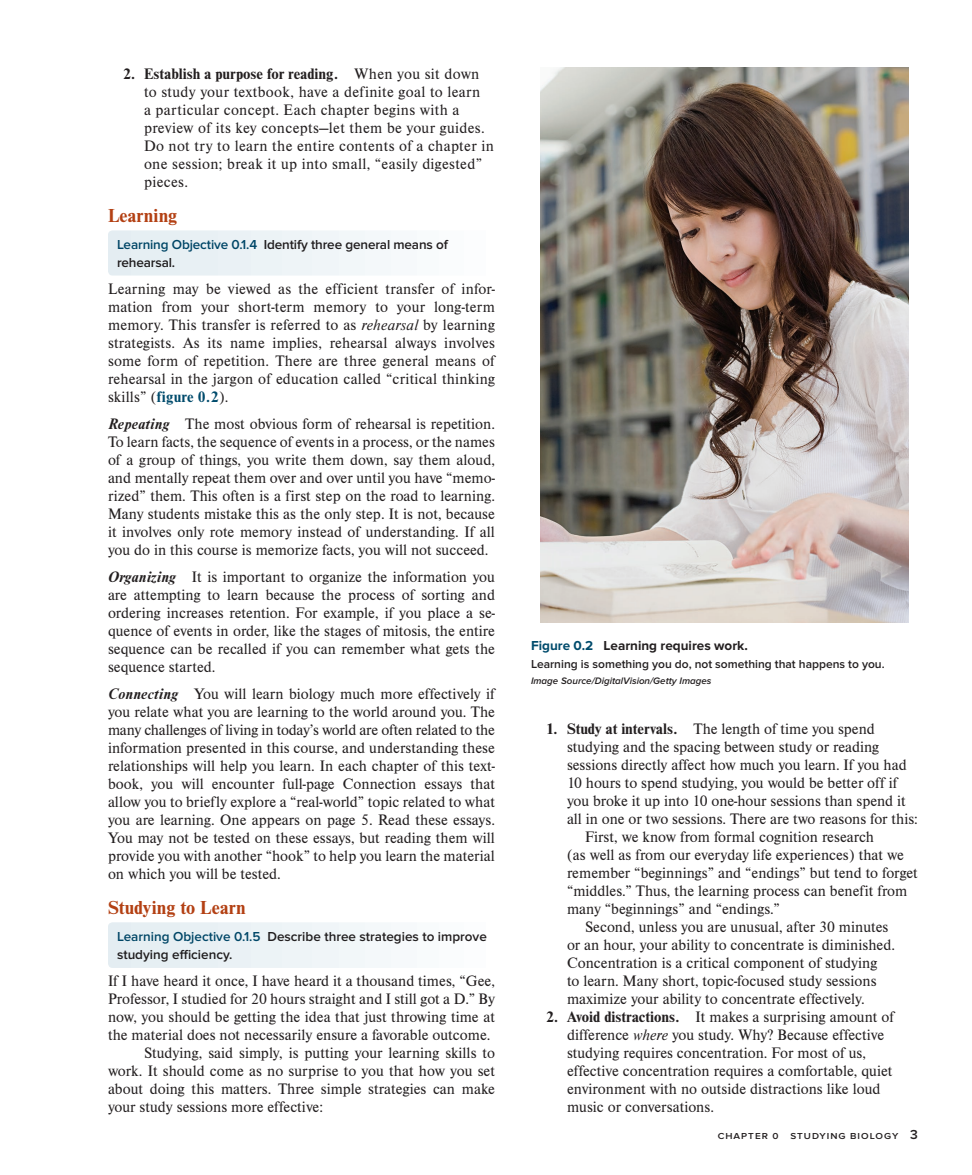
<style>
.page{position:relative;width:972px;height:1175px;background:#fff}
.page>*{position:absolute;margin:0;border:0;box-sizing:border-box;transform-origin:0 0}
.bch_hb{font:700 19.5px "Nimbus Rom DOT";letter-spacing:.01em;color:#b34013}
.bch_hd{font:15.75px/18px "Nimbus Rom DOT";color:#231f20;text-align:justify}
.bch_tx_first{font:15.75px/18px "Nimbus Rom DOT";letter-spacing:.01em;color:#231f20;text-align:justify}
.bch_ln{font:15.75px/18px "Nimbus Rom DOT";color:#231f20}
.bch_hd-2{font:15.75px/18px "Nimbus Rom DOT";letter-spacing:.02em;color:#231f20}
.bch_tx{font:15.75px/18px "Nimbus Rom DOT";color:#231f20;text-align:justify}
.bch_lo{font:600 13.5px/18px "Proxima Nova";color:#231f20}
.bch_fgtt{font:700 13.5px "Proxima Nova";color:#231f20}
.bch_fgct{font:600 12px "Proxima Nova";color:#231f20}
.bch_fgso{font:italic 600 9.75px "Proxima Nova";color:#231f20}
.t1{font:600 9px "Proxima Nova";letter-spacing:.1em;color:#231f20;scale:1.1 1}
.s1{font-weight:700}
.s2{color:#004b6c}
.s3{font-style:italic}
.s4{font-weight:700;color:#004b6c}
.s5{font-weight:700;font-style:italic}
.s6{font-size:13.5px}
</style>
<div class="page">
<div style="left:108px;top:230px;width:387px;height:45px;background:linear-gradient(to right,#e2ecf1,#fcfdfe);border-radius:4px"></div>
<div style="left:108px;top:922px;width:387px;height:46px;background:linear-gradient(to right,#e2ecf1,#fcfdfe);border-radius:4px"></div>
<img style="left:540px;top:68px;width:369px;height:554px">
<p class="bch_hd-2" style="left:144px;top:65px;width:351px;text-indent:-21px"><span class="s1">2. Establish a purpose for reading.</span> When you sit down to study your textbook, have a definite goal to learn<br>a particular concept. Each chapter begins with a preview of its key concepts—let them be your guides.<br>Do not try to learn the entire contents of a chapter in one session; break it up into small, “easily digested” pieces.</p>
<p class="bch_hb" style="left:108px;top:205px;width:71px">Learning</p>
<p class="bch_lo" style="left:117px;top:235px;width:332px"><span class="s2">Learning Objective 0.1.4</span> Identify three general means of rehearsal.</p>
<p class="bch_tx_first" style="left:108px;top:280px;width:389px">Learning may be viewed as the efficient transfer of infor&shy;mation from your short-term memory to your long-term memory. This transfer is referred to as <span class="s3">rehearsal</span> by learning strategists. As its name implies, rehearsal always involves some form of repetition. There are three general means of rehearsal in the jargon of education called “critical thinking skills” (<span class="s4">figure 0.2</span>).</p>
<p class="bch_hd" style="left:108px;top:415px;width:389px"><span class="s5">Repeating</span> The most obvious form of rehearsal is repetition.<br>To learn facts, the sequence of events in a process, or the names of a group of things, you write them down, say them aloud, and mentally repeat them over and over until you have “memo&shy;rized” them. This often is a first step on the road to learning.<br>Many students mistake this as the only step. It is not, because it involves only rote memory instead of understanding. If all you do in this course is memorize facts, you will not succeed.</p>
<p class="bch_hd" style="left:108px;top:568px;width:389px"><span class="s5">Organizing</span> It is important to organize the information you are attempting to learn because the process of sorting and ordering increases retention. For example, if you place a se&shy;quence of events in order, like the stages of mitosis, the entire sequence can be recalled if you can remember what gets the sequence started.</p>
<p class="bch_hd" style="left:108px;top:685px;width:389px"><span class="s5">Connecting</span> You will learn biology much more effectively if you relate what you are learning to the world around you. The many challenges of living in today’s world are often related to the information presented in this course, and understanding these relationships will help you learn. In each chapter of this text&shy;book, you will encounter full-page Connection essays that allow you to briefly explore a “real-world” topic related to what you are learning. One appears on page 5. Read these essays.<br>You may not be tested on these essays, but reading them will provide you with another “hook” to help you learn the material on which you will be tested.</p>
<p class="bch_hb" style="left:108px;top:896px;width:139px">Studying to Learn</p>
<p class="bch_lo" style="left:117px;top:927px;width:371px"><span class="s2">Learning Objective 0.1.5</span> Describe three strategies to improve studying efficiency.</p>
<p class="bch_tx_first" style="left:108px;top:971px;width:389px">If I have heard it once, I have heard it a thousand times, “Gee, Professor, I studied for 20 hours straight and I still got a D.” By now, you should be getting the idea that just throwing time at the material does not necessarily ensure a favorable outcome.</p>
<p class="bch_tx" style="left:108px;top:1043px;width:389px;text-indent:36px">Studying, said simply, is putting your learning skills to work. It should come as no surprise to you that how you set about doing this matters. Three simple strategies can make your study sessions more effective:</p>
<p class="bch_fgtt" style="left:531px;top:637px;width:218px"><span class="s2">Figure 0.2</span> Learning requires work.</p>
<p class="bch_fgct" style="left:531px;top:657px;width:355px">Learning is something you do, not something that happens to you.</p>
<p class="bch_fgso" style="left:531px;top:675px;width:182px">Image Source/DigitalVision/Getty Images</p>
<p class="bch_hd" style="left:567px;top:720px;width:352px;text-align:left;text-indent:-21px"><span class="s1">1. Study at intervals.</span> The length of time you spend studying and the spacing between study or reading sessions directly affect how much you learn. If you had 10 hours to spend studying, you would be better off if you broke it up into 10 one-hour sessions than spend it all in one or two sessions. There are two reasons for this:</p>
<p class="bch_ln" style="left:567px;top:828px;width:352px;text-indent:18px">First, we know from formal cognition research<br>(as well as from our everyday life experiences) that we remember “beginnings” and “endings” but tend to forget “middles.” Thus, the learning process can benefit from many “beginnings” and “endings.”</p>
<p class="bch_ln" style="left:567px;top:918px;width:330px;text-indent:18px">Second, unless you are unusual, after 30 minutes or an hour, your ability to concentrate is diminished.<br>Concentration is a critical component of studying<br>to learn. Many short, topic-focused study sessions maximize your ability to concentrate effectively.</p>
<p class="bch_hd" style="left:567px;top:1008px;width:329px;text-align:left;text-indent:-21px"><span class="s1">2. Avoid distractions.</span> It makes a surprising amount of difference <span class="s3">where</span> you study. Why? Because effective studying requires concentration. For most of us, effective concentration requires a comfortable, quiet environment with no outside distractions like loud music or conversations.</p>
<p class="t1" style="left:718px;top:1130px;width:57px">CHAPTER 0</p>
<p class="t1" style="left:790px;top:1130px;width:117px">STUDYING BIOLOGY <span class="s6">3</span></p>
</div>
